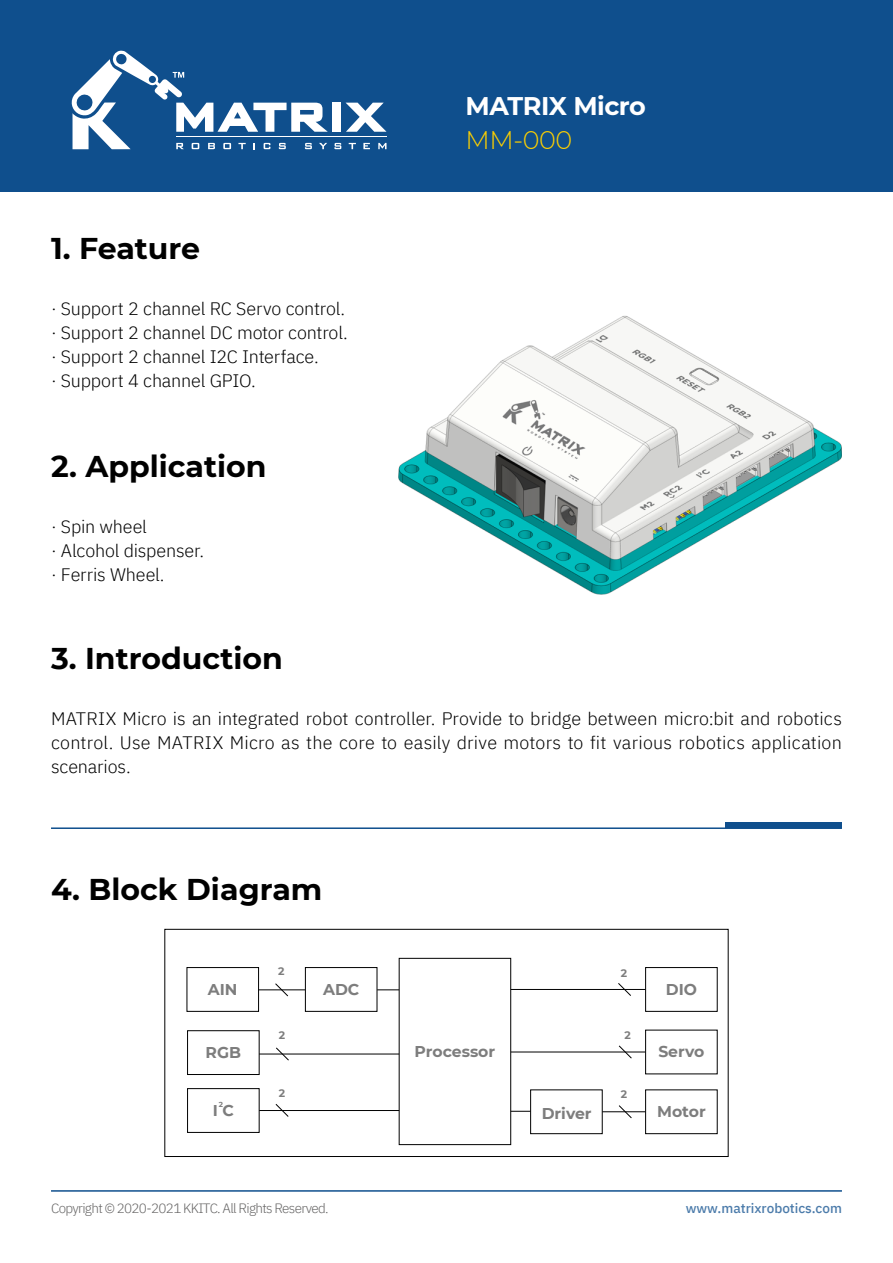
<style>
.page{position:relative;width:893px;height:1263px;background:#fff}
.page>*{position:absolute;margin:0;border:0;box-sizing:border-box;transform-origin:0 0}
.t1{font:700 30px "Montserrat";color:#000}
.t2{font:700 25.5px "Montserrat";letter-spacing:-.02em;color:#fff}
.t3{font:300 25.5px "Montserrat";color:#fdd000}
.t4{font:300 18px/24px "IBM Plex Sans";letter-spacing:-.01em;color:#000}
.t5{font:700 15.6px "Montserrat";color:#7d7d7d}
.t6{font:300 13.5px "IBM Plex Sans";letter-spacing:-.05em;color:#656464}
.t7{font:500 13.5px "IBM Plex Sans";color:#4b7baa}
.t8{font:700 10.8px "Montserrat";color:#7d7d7d}
.t9{font:700 7.2px "Montserrat";color:#7d7d7d}
</style>
<div class="page">
<div style="left:0;top:0;width:893px;height:191px;background:#0f4f8d"></div>
<hr style="left:51px;top:1190px;width:791px;height:2px;background:#0f4f8d">
<div style="left:332px;top:103px;width:9px;height:29px;background:#fff"></div>
<svg style="left:346px;top:103px;width:40px;height:29px"></svg>
<svg style="left:334px;top:143px;width:7px;height:6px"></svg>
<svg style="left:349px;top:143px;width:7px;height:6px"></svg>
<svg style="left:363px;top:143px;width:7px;height:6px"></svg>
<svg style="left:378px;top:143px;width:8px;height:6px"></svg>
<hr style="left:176px;top:136px;width:211px;height:1px;background:#fff">
<svg style="left:71px;top:50px;width:257px;height:99px"></svg>
<hr style="left:51px;top:827px;width:791px;height:2px;background:#0f4f8d">
<div style="left:726px;top:822px;width:116px;height:6px;background:#0f4f8d"></div>
<img style="left:398px;top:316px;width:444px;height:279px">
<div style="left:399px;top:958px;width:112px;height:187px;border:1px solid #000"></div>
<hr style="left:259px;top:1054px;width:140px;height:1px;background:#000">
<hr style="left:259px;top:1110px;width:140px;height:1px;background:#000">
<hr style="left:511px;top:989px;width:134px;height:1px;background:#000">
<hr style="left:511px;top:1052px;width:134px;height:1px;background:#000">
<hr style="left:602px;top:1111px;width:43px;height:1px;background:#000">
<div style="left:187px;top:1030px;width:72px;height:45px;border:1px solid #000"></div>
<div style="left:305px;top:967px;width:72px;height:44px;border:1px solid #000"></div>
<div style="left:187px;top:967px;width:72px;height:44px;border:1px solid #000"></div>
<div style="left:645px;top:967px;width:72px;height:44px;border:1px solid #000"></div>
<div style="left:645px;top:1090px;width:72px;height:44px;border:1px solid #000"></div>
<div style="left:530px;top:1090px;width:72px;height:44px;border:1px solid #000"></div>
<svg style="left:276px;top:1047px;width:13px;height:14px"></svg>
<svg style="left:275px;top:1104px;width:14px;height:13px"></svg>
<svg style="left:618px;top:983px;width:13px;height:13px"></svg>
<svg style="left:619px;top:1045px;width:13px;height:14px"></svg>
<svg style="left:619px;top:1105px;width:13px;height:13px"></svg>
<svg style="left:511px;top:1111px;width:19px;height:1px"></svg>
<div style="left:187px;top:1088px;width:72px;height:44px;border:1px solid #000"></div>
<hr style="left:258px;top:989px;width:47px;height:1px;background:#000">
<svg style="left:377px;top:989px;width:22px;height:1px"></svg>
<svg style="left:275px;top:983px;width:13px;height:13px"></svg>
<div style="left:165px;top:929px;width:563px;height:228px;border:1px solid #000"></div>
<h1 class="t1" style="left:51px;top:227px;width:151px">1. Feature</h1>
<p class="t4" style="left:51px;top:295px;width:298px">· Support 2 channel RC Servo control. · Support 2 channel DC motor control. · Support 2 channel I2C Interface.<br>· Support 4 channel GPIO.</p>
<h1 class="t1" style="left:51px;top:445px;width:217px">2. Application</h1>
<p class="t4" style="left:51px;top:513px;width:154px">· Spin wheel<br>· Alcohol dispenser. · Ferris Wheel.</p>
<h1 class="t1" style="left:51px;top:637px;width:233px">3. Introduction</h1>
<h2 class="t2" style="left:466px;top:88px;width:182px">MATRIX Micro</h2>
<h2 class="t3" style="left:466px;top:123px;width:108px">MM-000</h2>
<p class="t4" style="left:51px;top:705px;width:792px;text-align:justify">MATRIX Micro is an integrated robot controller. Provide to bridge between micro:bit and robotics control. Use MATRIX Micro as the core to easily drive motors to fit various robotics application scenarios.</p>
<h1 class="t1" style="left:51px;top:868px;width:273px">4. Block Diagram</h1>
<p class="t8" style="left:278px;top:963px;width:8px">2</p>
<p class="t8" style="left:621px;top:965px;width:8px">2</p>
<p class="t5" style="left:208px;top:978px;width:31px">AIN</p>
<p class="t5" style="left:323px;top:978px;width:38px">ADC</p>
<p class="t5" style="left:666px;top:978px;width:33px">DIO</p>
<p class="t8" style="left:279px;top:1027px;width:8px">2</p>
<p class="t8" style="left:624px;top:1028px;width:8px">2</p>
<p class="t5" style="left:206px;top:1041px;width:37px">RGB</p>
<p class="t5" style="left:415px;top:1040px;width:82px">Processor</p>
<p class="t5" style="left:658px;top:1041px;width:48px">Servo</p>
<p class="t8" style="left:279px;top:1085px;width:8px">2</p>
<p class="t8" style="left:621px;top:1086px;width:8px">2</p>
<p class="t9" style="left:219px;top:1099px;width:6px">2</p>
<p class="t5" style="left:213px;top:1099px;width:22px">I C</p>
<p class="t5" style="left:542px;top:1102px;width:51px">Driver</p>
<p class="t5" style="left:657px;top:1100px;width:50px">Motor</p>
<p class="t6" style="left:51px;top:1198px;width:279px">Copyright © 2020-2021 KKITC. All Rights Reserved.</p>
<p class="t7" style="left:686px;top:1198px;width:158px">www.matrixrobotics.com</p>
</div>
